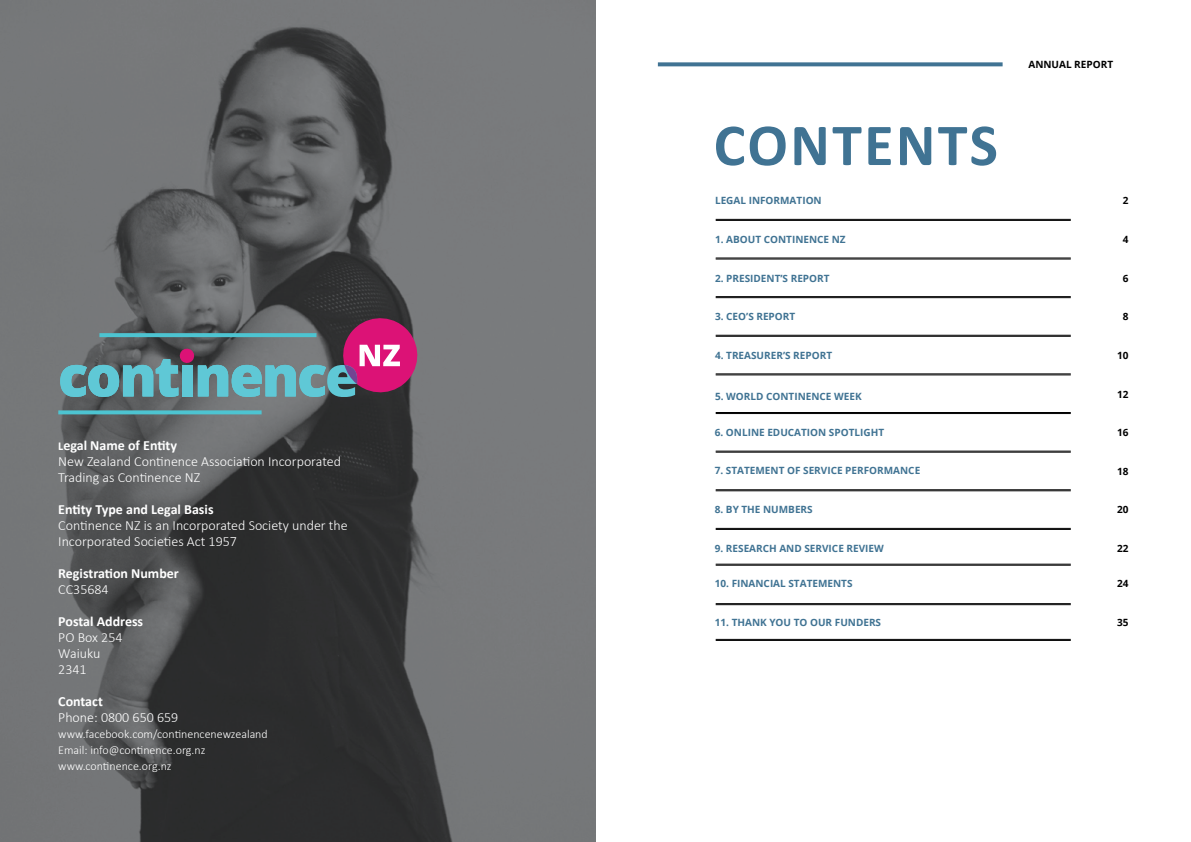
<style>
.page{position:relative;width:1191px;height:842px;background:#fff}
.page>*{position:absolute;margin:0;border:0;box-sizing:border-box;transform-origin:0 0}
.t1{font:700 60px "Calibri";letter-spacing:.04em;color:#407393}
.t2{font:300 14px/16px "Calibri";color:#fff}
.t3{font:700 14px "Calibri";color:#fff}
.t4{font:300 12px/16px "Calibri";color:#fff}
.t5{font:700 10px "Open Sans";color:#407393}
.t6{font:700 10px "Open Sans";color:#000}
.s1{font-weight:700;font-size:12px}
.s2{font-weight:700}
</style>
<div class="page">
<img style="left:0;top:0;width:595px;height:842px">
<svg style="left:58px;top:410px;width:204px;height:4px"></svg>
<hr style="left:715px;top:220px;width:355px;height:1px;background:#000">
<hr style="left:715px;top:219px;width:355px;height:1px;background:#000">
<hr style="left:715px;top:259px;width:355px;height:1px;background:#000">
<hr style="left:715px;top:258px;width:355px;height:1px;background:#000">
<hr style="left:715px;top:297px;width:355px;height:1px;background:#000">
<hr style="left:715px;top:296px;width:355px;height:1px;background:#000">
<hr style="left:715px;top:336px;width:355px;height:1px;background:#000">
<hr style="left:715px;top:335px;width:355px;height:1px;background:#000">
<hr style="left:715px;top:375px;width:355px;height:1px;background:#000">
<hr style="left:715px;top:374px;width:355px;height:1px;background:#000">
<hr style="left:715px;top:413px;width:355px;height:1px;background:#000">
<hr style="left:715px;top:412px;width:355px;height:1px;background:#000">
<hr style="left:715px;top:452px;width:355px;height:1px;background:#000">
<hr style="left:715px;top:451px;width:355px;height:1px;background:#000">
<hr style="left:715px;top:491px;width:355px;height:1px;background:#000">
<hr style="left:715px;top:490px;width:355px;height:1px;background:#000">
<hr style="left:715px;top:529px;width:355px;height:1px;background:#000">
<hr style="left:715px;top:528px;width:355px;height:1px;background:#000">
<svg style="left:658px;top:62px;width:344px;height:4px"></svg>
<hr style="left:715px;top:604px;width:355px;height:1px;background:#000">
<hr style="left:715px;top:603px;width:355px;height:1px;background:#000">
<svg style="left:60px;top:314px;width:360px;height:82px"></svg>
<hr style="left:715px;top:640px;width:355px;height:1px;background:#000">
<hr style="left:715px;top:639px;width:355px;height:1px;background:#000">
<hr style="left:715px;top:565px;width:355px;height:1px;background:#000">
<hr style="left:715px;top:564px;width:355px;height:1px;background:#000">
<h2 class="t2" style="left:58px;top:437px;width:284px"><span class="s1">L</span><span class="s2">egal Name of Entity<br></span>New Zealand Continence Association Incorporated<br>Trading as Continence NZ</h2>
<h2 class="t3" style="left:58px;top:499px;width:157px">Entity Type and Legal Basis</h2>
<h2 class="t2" style="left:58px;top:517px;width:291px">Continence NZ is an Incorporated Society under the<br>Incorporated Societies Act 1957</h2>
<h2 class="t3" style="left:58px;top:563px;width:122px">Registration Number</h2>
<h2 class="t2" style="left:58px;top:581px;width:52px">CC35684</h2>
<h2 class="t3" style="left:58px;top:611px;width:86px">Postal Address</h2>
<h2 class="t2" style="left:58px;top:629px;width:66px">PO Box 254<br>Waiuku<br>2341</h2>
<h2 class="t3" style="left:58px;top:691px;width:46px">Contact</h2>
<h2 class="t2" style="left:58px;top:709px;width:122px">Phone: 0800 650 659</h2>
<p class="t4" style="left:58px;top:726px;width:211px">www.facebook.com/continencenewzealand<br>Email: info@continence.org.nz www.continence.org.nz</p>
<h1 class="t1" style="left:713px;top:103px;width:286px">CONTENTS</h1>
<p class="t6" style="left:1028px;top:57px;width:86px">ANNUAL REPORT</p>
<p class="t5" style="left:715px;top:194px;width:108px">LEGAL INFORMATION</p>
<p class="t6" style="left:1122px;top:194px;width:7px">2</p>
<p class="t5" style="left:715px;top:232px;width:132px">1. ABOUT CONTINENCE NZ</p>
<p class="t6" style="left:1122px;top:232px;width:7px">4</p>
<p class="t5" style="left:715px;top:271px;width:116px">2. PRESIDENT’S REPORT</p>
<p class="t6" style="left:1122px;top:271px;width:7px">6</p>
<p class="t5" style="left:715px;top:310px;width:82px">3. CEO’S REPORT</p>
<p class="t6" style="left:1122px;top:310px;width:7px">8</p>
<p class="t5" style="left:715px;top:348px;width:119px">4. TREASURER’S REPORT</p>
<p class="t6" style="left:1117px;top:348px;width:13px">10</p>
<p class="t5" style="left:715px;top:389px;width:148px">5. WORLD CONTINENCE WEEK</p>
<p class="t6" style="left:1117px;top:387px;width:13px">12</p>
<p class="t5" style="left:715px;top:425px;width:171px">6. ONLINE EDUCATION SPOTLIGHT</p>
<p class="t6" style="left:1117px;top:425px;width:13px">16</p>
<p class="t5" style="left:715px;top:463px;width:207px">7. STATEMENT OF SERVICE PERFORMANCE</p>
<p class="t6" style="left:1117px;top:464px;width:13px">18</p>
<p class="t5" style="left:715px;top:503px;width:99px">8. BY THE NUMBERS</p>
<p class="t6" style="left:1117px;top:503px;width:13px">20</p>
<p class="t5" style="left:715px;top:541px;width:170px">9. RESEARCH AND SERVICE REVIEW</p>
<p class="t6" style="left:1117px;top:541px;width:13px">22</p>
<p class="t5" style="left:715px;top:576px;width:139px">10. FINANCIAL STATEMENTS</p>
<p class="t6" style="left:1117px;top:576px;width:13px">24</p>
<p class="t5" style="left:715px;top:615px;width:168px">11. THANK YOU TO OUR FUNDERS</p>
<p class="t6" style="left:1117px;top:615px;width:13px">35</p>
</div>
